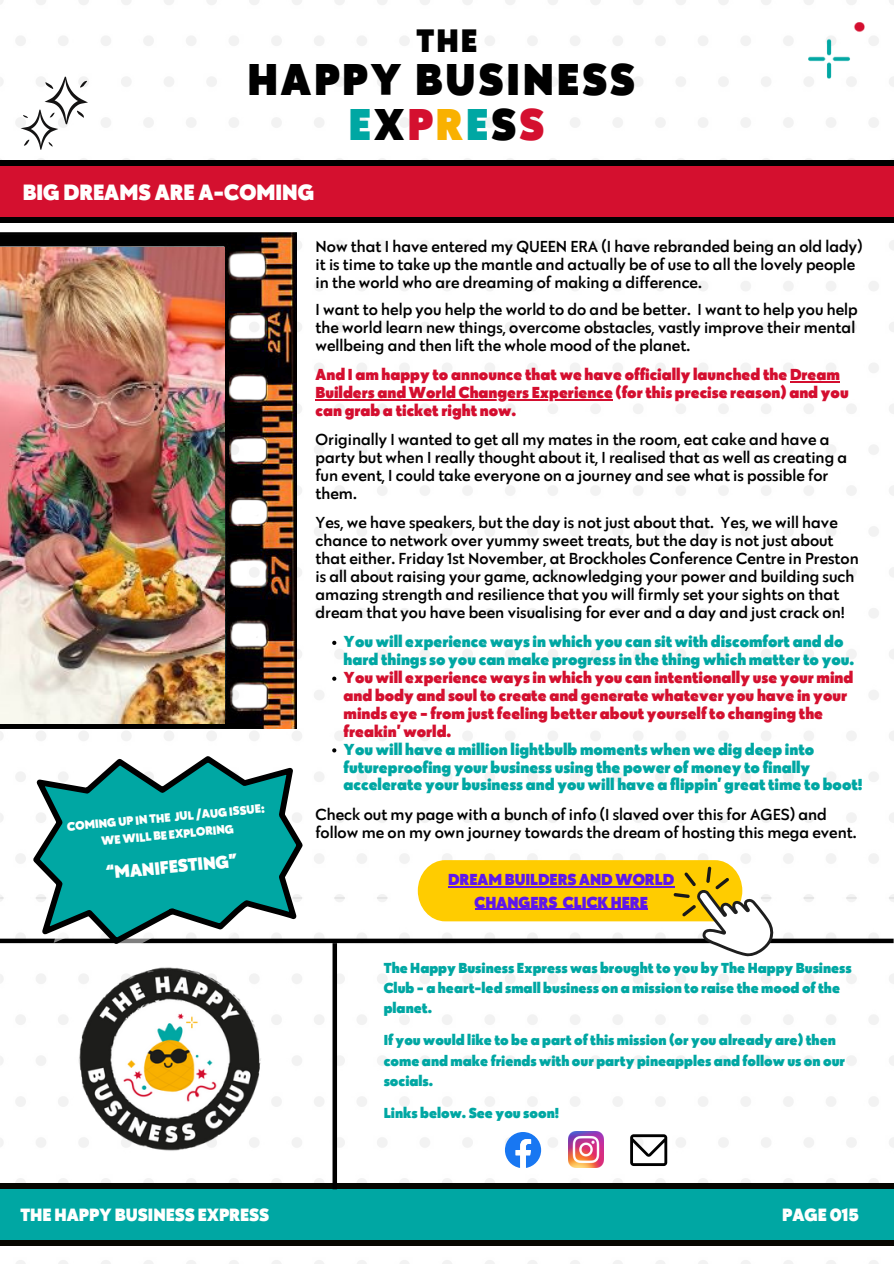
<style>
.page{position:relative;width:894px;height:1264px;background:#fff}
.page>*{position:absolute;margin:0;border:0;box-sizing:border-box;transform-origin:0 0}
.t1{font:900 46.05px/45.8px "Galatea";letter-spacing:.06em;color:#000;text-align:center}
.t2{font:900 33.6px "Galatea";color:#000}
.t3{font:900 22.95px "Galatea";color:#fffffe}
.t4{font:900 18.45px "Galatea";color:#fffffe}
.t5{font:500 16.5px/17.9px "Galatea";color:#000}
.t6{font:900 16.5px/17.9px "Galatea";color:#00a7a3}
.t7{font:900 16.5px/17.9px "Galatea";color:#d40e2f}
.t8{font:900 16.5px/17.9px "Galatea";color:#d4102f}
.t9{font:900 16.5px/22.5px "Galatea";color:#5e17eb;text-align:center}
.t10{font:900 15px/20.2px "Galatea";color:#00a7a3}
.t11{font:900 12.45px "Galatea";color:#fffffe}
.s1{color:#00a7a3}
.s2{color:#d4102f}
.s3{color:#f9b100}
.s4{font-weight:500;color:#000}
</style>
<div class="page">
<img style="left:0;top:0;width:893px;height:1263px">
<div style="left:0;top:1183px;width:893px;height:62px;background:#070600"></div>
<div style="left:0;top:1189px;width:893px;height:50px;background:#00a7a3"></div>
<div style="left:0;top:160px;width:893px;height:62px;background:#000"></div>
<div style="left:0;top:166px;width:893px;height:51px;background:#d4102f"></div>
<svg style="left:21px;top:77px;width:67px;height:73px"></svg>
<img style="left:797px;top:11px;width:77px;height:78px">
<div style="left:0;top:938px;width:893px;height:5px;background:#000"></div>
<div style="left:332px;top:943px;width:5px;height:246px;background:#000"></div>
<img style="left:68px;top:957px;width:204px;height:203px">
<svg style="left:505px;top:1131px;width:36px;height:37px"></svg>
<img style="left:568px;top:1131px;width:35px;height:36px">
<svg style="left:630px;top:1134px;width:37px;height:31px"></svg>
<hr style="left:789px;top:381px;width:50px;height:1px;background:#d40e2f">
<hr style="left:315px;top:399px;width:297px;height:1px;background:#d40e2f">
<svg style="left:332px;top:640px;width:4px;height:5px"></svg>
<svg style="left:332px;top:676px;width:4px;height:4px"></svg>
<svg style="left:332px;top:748px;width:4px;height:4px"></svg>
<svg style="left:45px;top:770px;width:262px;height:182px"></svg>
<svg style="left:33px;top:756px;width:273px;height:192px"></svg>
<img style="left:0;top:233px;width:296px;height:495px">
<img style="left:0;top:247px;width:224px;height:476px">
<svg style="left:417px;top:860px;width:357px;height:96px"></svg>
<hr style="left:562px;top:908px;width:85px;height:1px;background:#5e17eb">
<p class="t2" style="left:416px;top:26px;width:62px">THE</p>
<p class="t1" style="left:247px;top:59px;width:389px">HAPPY BUSINESS<br><span class="s1">E</span>X<span class="s2">P</span><span class="s3">R</span><span class="s1">E</span>S<span class="s2">S</span></p>
<h3 class="t3" style="left:23px;top:182px;width:293px">BIG DREAMS ARE A-COMING</h3>
<h5 class="t11" style="left:67px;top:820px;width:200px;rotate:-5deg">COMING UP IN THE JUL /AUG ISSUE:</h5>
<h5 class="t11" style="left:101px;top:835px;width:134px;rotate:-5deg">WE WILL BE EXPLORING</h5>
<p class="t4" style="left:105px;top:864px;width:133px;rotate:-5deg">“MANIFESTING”</p>
<p class="t5" style="left:315px;top:238px;width:548px">Now that I have entered my QUEEN ERA (I have rebranded being an old lady) it is time to take up the mantle and actually be of use to all the lovely people in the world who are dreaming of making a difference.</p>
<h1 class="t5" style="left:315px;top:301px;width:543px">I want to help you help the world to do and be better. I want to help you help the world learn new things, overcome obstacles, vastly improve their mental wellbeing and then lift the whole mood of the planet.</h1>
<p class="t7" style="left:315px;top:367px;width:525px">And I am happy to announce that we have officially launched the Dream</p>
<h2 class="t7" style="left:315px;top:384px;width:534px">Builders and World Changers Experience (for this precise reason) and you can grab a ticket right now.</h2>
<h2 class="t5" style="left:315px;top:431px;width:533px">Originally I wanted to get all my mates in the room, eat cake and have a party but when I really thought about it, I realised that as well as creating a</h2>
<p class="t5" style="left:315px;top:467px;width:514px">fun event, I could take everyone on a journey and see what is possible for them.</p>
<p class="t5" style="left:315px;top:514px;width:523px">Yes, we have speakers, but the day is not just about that. Yes, we will have</p>
<p class="t5" style="left:315px;top:532px;width:544px">chance to network over yummy sweet treats, but the day is not just about that either. Friday 1st November, at Brockholes Conference Centre in Preston is all about raising your game, acknowledging your power and building such amazing strength and resilience that you will firmly set your sights on that dream that you have been visualising for ever and a day and just crack on!</p>
<p class="t6" style="left:343px;top:633px;width:512px">You will experience ways in which you can sit with discomfort and do hard things so you can make progress in the thing which matter to you.</p>
<h5 class="t8" style="left:343px;top:669px;width:511px">You will experience ways in which you can intentionally use your mind and body and soul to create and generate whatever you have in your</h5>
<h5 class="t6" style="left:343px;top:705px;width:481px"><span class="s2">minds eye - from just feeling better about yourself to changing the freakin’ world.<br></span>You will have a million lightbulb moments when we dig deep into futureproofing your business using the power of money to finally</h5>
<h5 class="t6" style="left:315px;top:771px;width:548px;line-height:29.1px;text-indent:28px">accelerate your business and you will have a flippin’ great time to boot!<br><span class="s4">Check out my page with a bunch of info (I slaved over this for AGES) and</span></h5>
<h5 class="t5" style="left:315px;top:824px;width:542px">follow me on my own journey towards the dream of hosting this mega event.</h5>
<h5 class="t9" style="left:448px;top:869px;width:227px">DREAM BUILDERS AND WORLD<br>CHANGERS CLICK HERE</h5>
<h5 class="t10" style="left:383px;top:958px;width:469px">The Happy Business Express was brought to you by The Happy Business<br>Club - a heart-led small business on a mission to raise the mood of the planet.</h5>
<p class="t10" style="left:383px;top:1031px;width:463px">If you would like to be a part of this mission (or you already are) then come and make friends with our party pineapples and follow us on our socials.</p>
<p class="t10" style="left:383px;top:1103px;width:177px">Links below. See you soon!</p>
<p class="t4" style="left:20px;top:1206px;width:250px">THE HAPPY BUSINESS EXPRESS</p>
<h4 class="t4" style="left:782px;top:1206px;width:78px">PAGE 015</h4>
</div>
